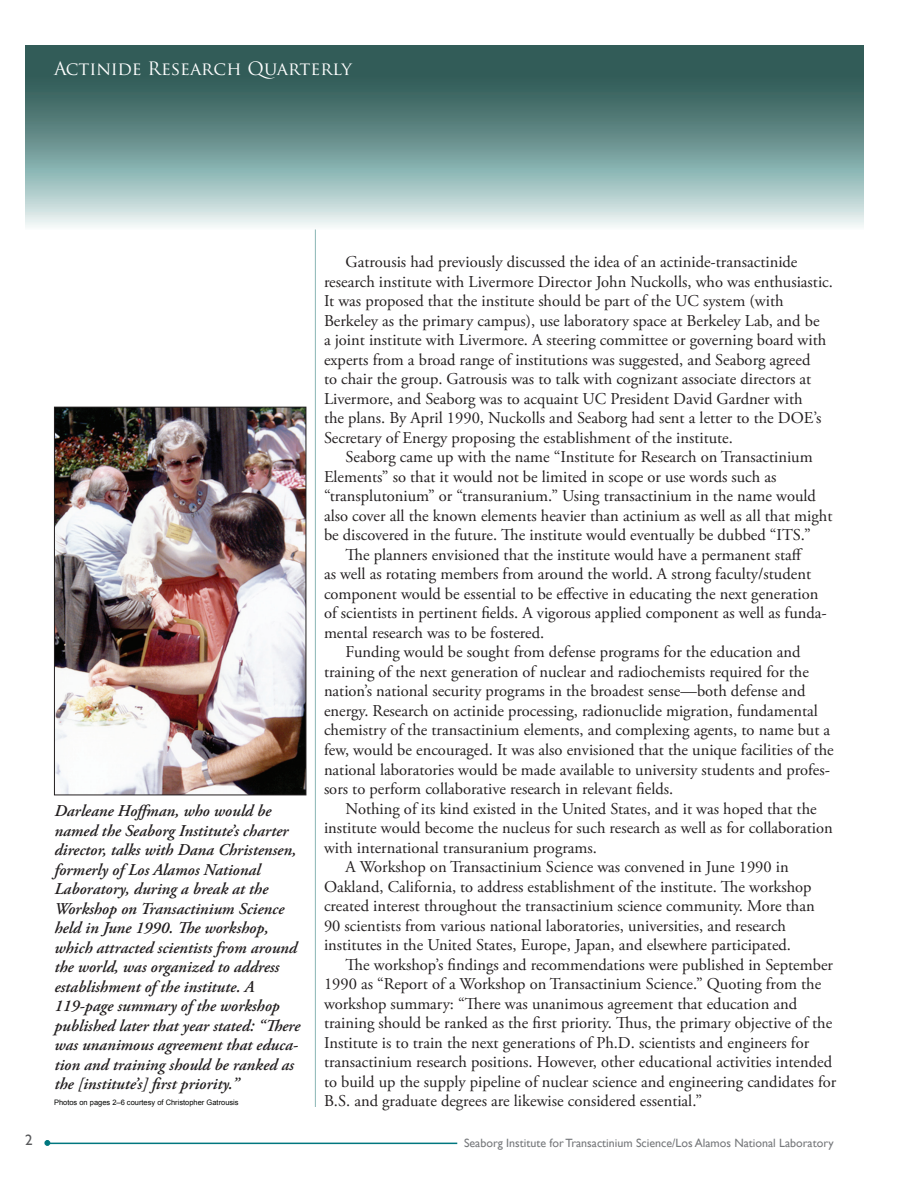
<style>
.page{position:relative;width:918px;height:1188px;background:#fff}
.page>*{position:absolute;margin:0;border:0;box-sizing:border-box;transform-origin:0 0}
.t1{font:18px "Trajan Pro";color:#fff}
.t2{font:16.5px/19.5px "Adobe Garamond Pro";color:#231f20}
.t3{font:italic 600 16.5px/19.5px "Adobe Garamond Pro";color:#231f20}
.t4{font:15px "Gill Sans";color:#57585a}
.t5{font:12px "Gill Sans";color:#76787b}
.t6{font:7.5px "Arial";color:#040503}
</style>
<div class="page">
<svg style="left:25px;top:45px;width:839px;height:182px;background:#719593"></svg>
<hr style="left:50px;top:1143px;width:407px;height:1px;background:#00777f">
<svg style="left:44px;top:1140px;width:6px;height:6px"></svg>
<hr style="left:315px;top:230px;width:1px;height:877px;background:#8ab6b4">
<img style="left:56px;top:409px;width:248px;height:384px">
<div style="left:54px;top:407px;width:252px;height:388px;border:1px solid #231f20"></div>
<p class="t1" style="left:54px;top:57px;width:299px">Actinide Research Quarterly</p>
<p class="t3" style="left:54px;top:802px;width:247px">Darleane Hoffman, who would be named the Seaborg Institute’s charter director, talks with Dana Christensen, formerly of Los Alamos National Laboratory, during a break at the Workshop on Transactinium Science held in June 1990. The workshop, which attracted scientists from around the world, was organized to address establishment of the institute. A 119-page summary of the workshop published later that year stated: “There was unanimous agreement that educa&shy;tion and training should be ranked as the [institute’s] first priority.”</p>
<p class="t6" style="left:54px;top:1097px;width:186px">Photos on pages 2–6 courtesy of Christopher Gatrousis</p>
<p class="t2" style="left:324px;top:253px;width:511px;text-indent:22px">Gatrousis had previously discussed the idea of an actinide-transactinide research institute with Livermore Director John Nuckolls, who was enthusiastic.<br>It was proposed that the institute should be part of the UC system (with Berkeley as the primary campus), use laboratory space at Berkeley Lab, and be<br>a joint institute with Livermore. A steering committee or governing board with experts from a broad range of institutions was suggested, and Seaborg agreed<br>to chair the group. Gatrousis was to talk with cognizant associate directors at Livermore, and Seaborg was to acquaint UC President David Gardner with<br>the plans. By April 1990, Nuckolls and Seaborg had sent a letter to the DOE’s Secretary of Energy proposing the establishment of the institute.</p>
<p class="t2" style="left:346px;top:448px;width:469px">Seaborg came up with the name “Institute for Research on Transactinium</p>
<p class="t2" style="left:324px;top:468px;width:454px">Elements” so that it would not be limited in scope or use words such as</p>
<p class="t2" style="left:324px;top:487px;width:493px">“transplutonium” or “transuranium.” Using transactinium in the name would</p>
<p class="t2" style="left:324px;top:507px;width:510px">also cover all the known elements heavier than actinium as well as all that might</p>
<p class="t2" style="left:324px;top:526px;width:488px">be discovered in the future. The institute would eventually be dubbed “ITS.”</p>
<p class="t2" style="left:346px;top:546px;width:459px">The planners envisioned that the institute would have a permanent staff</p>
<p class="t2" style="left:324px;top:565px;width:489px">as well as rotating members from around the world. A strong faculty/student</p>
<p class="t2" style="left:324px;top:585px;width:496px">component would be essential to be effective in educating the next generation</p>
<p class="t2" style="left:324px;top:604px;width:504px">of scientists in pertinent fields. A vigorous applied component as well as funda-</p>
<p class="t2" style="left:324px;top:624px;width:222px">mental research was to be fostered.</p>
<p class="t2" style="left:346px;top:643px;width:457px">Funding would be sought from defense programs for the education and</p>
<p class="t2" style="left:324px;top:663px;width:487px">training of the next generation of nuclear and radiochemists required for the</p>
<p class="t2" style="left:324px;top:682px;width:483px">nation’s national security programs in the broadest sense—both defense and</p>
<p class="t2" style="left:324px;top:702px;width:495px">energy. Research on actinide processing, radionuclide migration, fundamental</p>
<p class="t2" style="left:324px;top:721px;width:508px">chemistry of the transactinium elements, and complexing agents, to name but a</p>
<p class="t2" style="left:324px;top:741px;width:511px">few, would be encouraged. It was also envisioned that the unique facilities of the</p>
<p class="t2" style="left:324px;top:760px;width:508px">national laboratories would be made available to university students and profes-</p>
<p class="t2" style="left:324px;top:780px;width:351px">sors to perform collaborative research in relevant fields.</p>
<p class="t2" style="left:346px;top:799px;width:473px">Nothing of its kind existed in the United States, and it was hoped that the</p>
<p class="t2" style="left:324px;top:819px;width:510px">institute would become the nucleus for such research as well as for collaboration</p>
<p class="t2" style="left:324px;top:838px;width:274px">with international transuranium programs.</p>
<p class="t2" style="left:346px;top:858px;width:445px">A Workshop on Transactinium Science was convened in June 1990 in</p>
<p class="t2" style="left:324px;top:877px;width:489px">Oakland, California, to address establishment of the institute. The workshop</p>
<p class="t2" style="left:324px;top:897px;width:492px">created interest throughout the transactinium science community. More than</p>
<p class="t2" style="left:324px;top:916px;width:464px">90 scientists from various national laboratories, universities, and research</p>
<p class="t2" style="left:324px;top:936px;width:469px">institutes in the United States, Europe, Japan, and elsewhere participated.</p>
<p class="t2" style="left:346px;top:955px;width:489px">The workshop’s findings and recommendations were published in September</p>
<p class="t2" style="left:324px;top:975px;width:499px">1990 as “Report of a Workshop on Transactinium Science.” Quoting from the</p>
<p class="t2" style="left:324px;top:994px;width:475px">workshop summary: “There was unanimous agreement that education and</p>
<p class="t2" style="left:324px;top:1014px;width:510px">training should be ranked as the first priority. Thus, the primary objective of the</p>
<p class="t2" style="left:324px;top:1033px;width:487px">Institute is to train the next generations of Ph.D. scientists and engineers for</p>
<p class="t2" style="left:324px;top:1053px;width:510px">transactinium research positions. However, other educational activities intended</p>
<p class="t2" style="left:324px;top:1072px;width:514px">to build up the supply pipeline of nuclear science and engineering candidates for</p>
<p class="t2" style="left:324px;top:1092px;width:380px">B.S. and graduate degrees are likewise considered essential.”</p>
<p class="t4" style="left:25px;top:1131px;width:9px">2</p>
<p class="t5" style="left:464px;top:1136px;width:371px">Seaborg Institute for Transactinium Science/Los Alamos National Laboratory</p>
</div>
